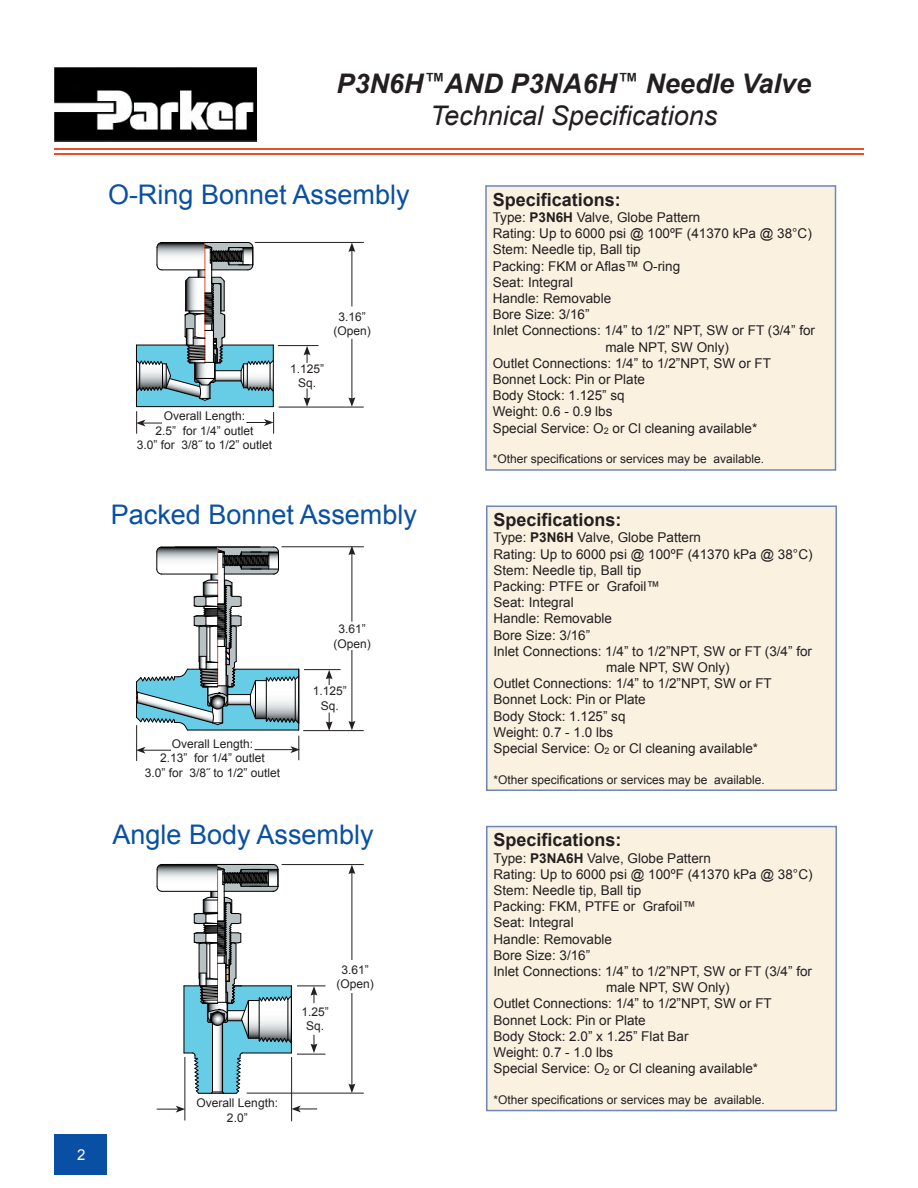
<style>
.page{position:relative;width:918px;height:1188px;background:#fff}
.page>*{position:absolute;margin:0;border:0;box-sizing:border-box;transform-origin:0 0}
.t1{font:27px "Arial";color:#094fa3}
.t2{font:italic 700 27px/32.4px "Arial";color:#231f20;text-align:center}
.t3{font:700 18px "Arial";color:#231f20}
.t4{font:15px "Arial";color:#fff}
.t5{font:13.5px "Arial";color:#231f20}
.t6{font:12px/14.4px "Arial";color:#231f20;text-align:center}
.s1{font-weight:400}
.s2{font-weight:700}
</style>
<div class="page">
<div style="left:54px;top:1134px;width:52px;height:40px;background:#094fa3"></div>
<hr style="left:54px;top:148px;width:810px;height:2px;background:#f04c27">
<hr style="left:54px;top:154px;width:810px;height:1px;background:#f04c27">
<div style="left:487px;top:506px;width:349px;height:284px;background:#fbf1e1"></div>
<div style="left:486px;top:506px;width:351px;height:285px;border:2px solid #6d88b8"></div>
<div style="left:486px;top:186px;width:350px;height:284px;background:#fbf1e1"></div>
<div style="left:485px;top:185px;width:351px;height:286px;border:2px solid #6d88b8"></div>
<hr style="left:352px;top:250px;width:1px;height:56px;background:#231f20">
<svg style="left:348px;top:243px;width:7px;height:9px"></svg>
<hr style="left:352px;top:339px;width:1px;height:61px;background:#231f20">
<svg style="left:348px;top:397px;width:7px;height:10px"></svg>
<hr style="left:255px;top:242px;width:109px;height:1px;background:#231f20">
<hr style="left:279px;top:407px;width:85px;height:1px;background:#231f20">
<svg style="left:136px;top:242px;width:138px;height:192px"></svg>
<hr style="left:278px;top:345px;width:40px;height:1px;background:#231f20">
<svg style="left:304px;top:346px;width:7px;height:17px"></svg>
<svg style="left:304px;top:389px;width:7px;height:18px"></svg>
<hr style="left:352px;top:553px;width:1px;height:69px;background:#231f20">
<svg style="left:348px;top:547px;width:7px;height:8px"></svg>
<hr style="left:352px;top:650px;width:1px;height:73px;background:#231f20">
<svg style="left:348px;top:721px;width:7px;height:9px"></svg>
<hr style="left:282px;top:546px;width:82px;height:1px;background:#231f20">
<hr style="left:303px;top:730px;width:61px;height:1px;background:#231f20">
<hr style="left:136px;top:725px;width:1px;height:36px;background:#231f20">
<svg style="left:136px;top:547px;width:164px;height:213px"></svg>
<hr style="left:304px;top:669px;width:37px;height:1px;background:#231f20">
<svg style="left:326px;top:670px;width:7px;height:15px"></svg>
<svg style="left:326px;top:713px;width:7px;height:18px"></svg>
<svg style="left:292px;top:1106px;width:25px;height:6px"></svg>
<hr style="left:352px;top:872px;width:1px;height:88px;background:#231f20">
<svg style="left:348px;top:865px;width:7px;height:9px"></svg>
<hr style="left:352px;top:993px;width:1px;height:93px;background:#231f20">
<svg style="left:348px;top:1084px;width:7px;height:9px"></svg>
<hr style="left:282px;top:864px;width:82px;height:1px;background:#231f20">
<hr style="left:247px;top:1093px;width:117px;height:1px;background:#231f20">
<hr style="left:291px;top:1057px;width:1px;height:64px;background:#231f20">
<hr style="left:184px;top:1057px;width:1px;height:63px;background:#231f20">
<svg style="left:157px;top:1106px;width:28px;height:7px"></svg>
<div style="left:487px;top:827px;width:349px;height:284px;background:#fbf1e1"></div>
<div style="left:486px;top:826px;width:351px;height:285px;border:2px solid #6d88b8"></div>
<svg style="left:157px;top:864px;width:169px;height:230px"></svg>
<img style="left:55px;top:68px;width:201px;height:73px">
<p class="t4" style="left:77px;top:1144px;width:10px">2</p>
<h1 class="t2" style="left:336px;top:68px;width:476px">P3N6H<sup>™</sup>AND P3NA6H<sup>™</sup> Needle Valve<br><span class="s1">Technical Specifications</span></h1>
<h1 class="t1" style="left:108px;top:177px;width:303px">O-Ring Bonnet Assembly</h1>
<p class="t6" style="left:137px;top:409px;width:137px">Overall Length:<br>2.5” for 1/4” outlet<br>3.0” for 3/8˝ to 1/2” outlet</p>
<p class="t6" style="left:290px;top:361px;width:36px">1.125”<br>Sq.</p>
<p class="t6" style="left:333px;top:310px;width:39px">3.16” (Open)</p>
<h1 class="t1" style="left:111px;top:496px;width:308px">Packed Bonnet Assembly</h1>
<p class="t6" style="left:145px;top:736px;width:137px">Overall Length:<br>2.13” for 1/4” outlet<br>3.0” for 3/8˝ to 1/2” outlet</p>
<p class="t6" style="left:333px;top:622px;width:39px">3.61” (Open)</p>
<p class="t6" style="left:313px;top:684px;width:36px">1.125”<br>Sq.</p>
<h2 class="t3" style="left:493px;top:188px;width:130px">Specifications:</h2>
<p class="t5" style="left:493px;top:208px;width:209px">Type: <span class="s2">P3N6H</span> Valve, Globe Pattern</p>
<p class="t5" style="left:493px;top:225px;width:321px">Rating: Up to 6000 psi @ 100ºF (41370 kPa @ 38°C)</p>
<p class="t5" style="left:493px;top:241px;width:149px">Stem: Needle tip, Ball tip</p>
<p class="t5" style="left:493px;top:257px;width:189px">Packing: FKM or Aflas™ O-ring</p>
<p class="t5" style="left:493px;top:273px;width:82px">Seat: Integral</p>
<p class="t5" style="left:493px;top:289px;width:120px">Handle: Removable</p>
<p class="t5" style="left:493px;top:306px;width:98px">Bore Size: 3/16”</p>
<p class="t5" style="left:493px;top:322px;width:324px">Inlet Connections: 1/4” to 1/2” NPT, SW or FT (3/4” for</p>
<p class="t5" style="left:605px;top:338px;width:125px">male NPT, SW Only)</p>
<p class="t5" style="left:493px;top:354px;width:280px">Outlet Connections: 1/4” to 1/2”NPT, SW or FT</p>
<p class="t5" style="left:493px;top:370px;width:154px">Bonnet Lock: Pin or Plate</p>
<p class="t5" style="left:493px;top:387px;width:134px">Body Stock: 1.125” sq</p>
<p class="t5" style="left:493px;top:403px;width:121px">Weight: 0.6 - 0.9 lbs</p>
<p class="t5" style="left:493px;top:419px;width:266px">Special Service: O<sub>2</sub> or Cl cleaning available*</p>
<p class="t6" style="left:493px;top:452px;width:273px">*Other specifications or services may be available.</p>
<h2 class="t3" style="left:494px;top:508px;width:130px">Specifications:</h2>
<p class="t5" style="left:494px;top:529px;width:209px">Type: <span class="s2">P3N6H</span> Valve, Globe Pattern</p>
<p class="t5" style="left:494px;top:545px;width:321px">Rating: Up to 6000 psi @ 100ºF (41370 kPa @ 38°C)</p>
<p class="t5" style="left:494px;top:561px;width:149px">Stem: Needle tip, Ball tip</p>
<p class="t5" style="left:494px;top:577px;width:168px">Packing: PTFE or Grafoil™</p>
<p class="t5" style="left:494px;top:594px;width:82px">Seat: Integral</p>
<p class="t5" style="left:494px;top:610px;width:120px">Handle: Removable</p>
<p class="t5" style="left:494px;top:626px;width:98px">Bore Size: 3/16”</p>
<p class="t5" style="left:494px;top:642px;width:320px">Inlet Connections: 1/4” to 1/2”NPT, SW or FT (3/4” for</p>
<p class="t5" style="left:606px;top:658px;width:125px">male NPT, SW Only)</p>
<p class="t5" style="left:494px;top:675px;width:280px">Outlet Connections: 1/4” to 1/2”NPT, SW or FT</p>
<p class="t5" style="left:494px;top:691px;width:154px">Bonnet Lock: Pin or Plate</p>
<p class="t5" style="left:494px;top:707px;width:134px">Body Stock: 1.125” sq</p>
<p class="t5" style="left:494px;top:723px;width:121px">Weight: 0.7 - 1.0 lbs</p>
<p class="t5" style="left:494px;top:739px;width:266px">Special Service: O<sub>2</sub> or Cl cleaning available*</p>
<p class="t6" style="left:494px;top:772px;width:273px">*Other specifications or services may be available.</p>
<h1 class="t1" style="left:112px;top:817px;width:263px">Angle Body Assembly</h1>
<h2 class="t3" style="left:494px;top:828px;width:130px">Specifications:</h2>
<p class="t5" style="left:494px;top:849px;width:219px">Type: <span class="s2">P3NA6H</span> Valve, Globe Pattern</p>
<p class="t5" style="left:494px;top:865px;width:321px">Rating: Up to 6000 psi @ 100ºF (41370 kPa @ 38°C)</p>
<p class="t5" style="left:494px;top:881px;width:149px">Stem: Needle tip, Ball tip</p>
<p class="t5" style="left:494px;top:898px;width:204px">Packing: FKM, PTFE or Grafoil™</p>
<p class="t5" style="left:494px;top:914px;width:82px">Seat: Integral</p>
<p class="t5" style="left:494px;top:930px;width:120px">Handle: Removable</p>
<p class="t5" style="left:494px;top:946px;width:98px">Bore Size: 3/16”</p>
<p class="t5" style="left:494px;top:962px;width:320px">Inlet Connections: 1/4” to 1/2”NPT, SW or FT (3/4” for</p>
<p class="t5" style="left:606px;top:979px;width:125px">male NPT, SW Only)</p>
<p class="t5" style="left:494px;top:995px;width:280px">Outlet Connections: 1/4” to 1/2”NPT, SW or FT</p>
<p class="t5" style="left:494px;top:1011px;width:154px">Bonnet Lock: Pin or Plate</p>
<p class="t5" style="left:494px;top:1027px;width:197px">Body Stock: 2.0” x 1.25” Flat Bar</p>
<p class="t5" style="left:494px;top:1043px;width:121px">Weight: 0.7 - 1.0 lbs</p>
<p class="t5" style="left:494px;top:1060px;width:266px">Special Service: O<sub>2</sub> or Cl cleaning available*</p>
<p class="t6" style="left:494px;top:1093px;width:273px">*Other specifications or services may be available.</p>
<p class="t6" style="left:336px;top:962px;width:39px">3.61” (Open)</p>
<p class="t6" style="left:301px;top:1005px;width:29px">1.25”<br>Sq.</p>
<p class="t6" style="left:197px;top:1096px;width:83px">Overall Length:<br>2.0”</p>
</div>
